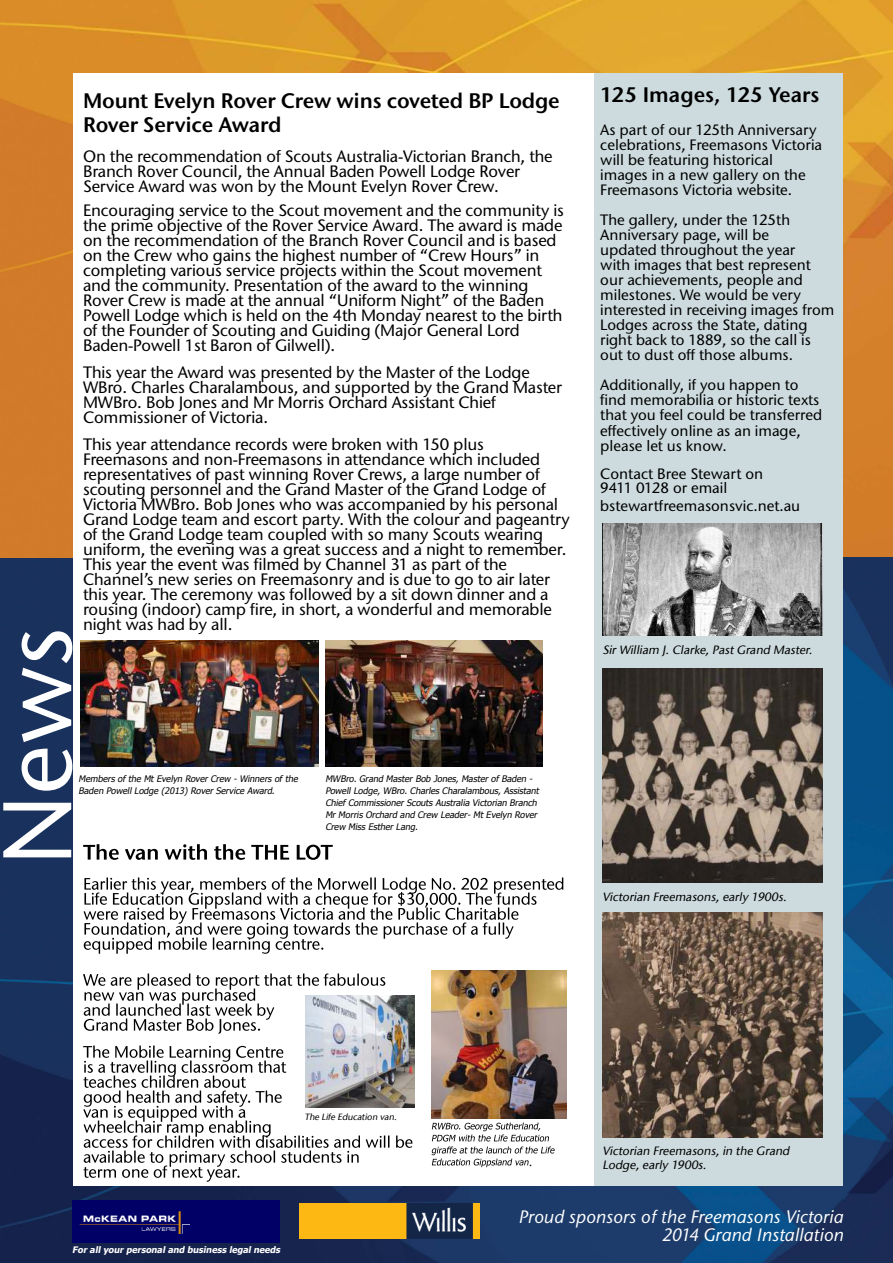
<style>
.page{position:relative;width:893px;height:1263px;background:#fff}
.page>*{position:absolute;margin:0;border:0;box-sizing:border-box;transform-origin:0 0}
.t1{font:500 97.05px "Stone Sans ITC Std";color:#fff}
.t2{font:600 21px/24px "Stone Sans ITC Std";letter-spacing:-.01em;color:#000}
.t3{font:italic 500 18px/18px "Stone Sans ITC Std";color:#fff;text-align:right}
.t4{font:500 16.5px/15px "Stone Sans ITC Std";letter-spacing:-.01em;color:#000}
.t5{font:500 15px/15px "Stone Sans ITC Std";color:#000}
.t6{font:italic 500 12px/14.4px "Stone Sans ITC";letter-spacing:-.005em;color:#000}
.t7{font:italic 9px/12px "Tahoma";color:#000}
.t8{font:italic 700 9px "Tahoma";color:#fff}
.t9{font:italic 500 9px "Stone Sans ITC";color:#000}
</style>
<div class="page">
<div style="left:595px;top:41px;width:249px;height:1166px;background:#cddbde"></div>
<img style="left:72px;top:1186px;width:772px;height:77px">
<img style="left:72px;top:0;width:772px;height:72px">
<img style="left:844px;top:0;width:49px;height:557px">
<img style="left:0;top:0;width:72px;height:558px">
<img style="left:844px;top:557px;width:49px;height:706px">
<img style="left:0;top:558px;width:72px;height:705px">
<img style="left:72px;top:1201px;width:208px;height:41px">
<img style="left:602px;top:523px;width:220px;height:113px">
<img style="left:602px;top:668px;width:220px;height:214px">
<img style="left:602px;top:912px;width:220px;height:225px">
<img style="left:80px;top:641px;width:239px;height:125px">
<img style="left:432px;top:970px;width:135px;height:148px">
<img style="left:306px;top:996px;width:109px;height:111px">
<img style="left:325px;top:641px;width:218px;height:125px">
<svg style="left:83px;top:1045px;width:329px;height:137px"></svg>
<svg style="left:83px;top:973px;width:302px;height:61px"></svg>
<svg style="left:84px;top:877px;width:479px;height:77px"></svg>
<svg style="left:83px;top:844px;width:250px;height:16px"></svg>
<img style="left:299px;top:1204px;width:180px;height:35px">
<svg style="left:432px;top:1122px;width:123px;height:45px"></svg>
<p class="t2" style="left:83px;top:91px;width:478px">Mount Evelyn Rover Crew wins coveted BP Lodge<br>Rover Service Award</p>
<p class="t4" style="left:83px;top:150px;width:471px">On the recommendation of Scouts Australia-Victorian Branch, the<br>Branch Rover Council, the Annual Baden Powell Lodge Rover<br>Service Award was won by the Mount Evelyn Rover Crew.</p>
<p class="t4" style="left:83px;top:204px;width:482px">Encouraging service to the Scout movement and the community is the prime objective of the Rover Service Award. The award is made on the recommendation of the Branch Rover Council and is based on the Crew who gains the highest number of “Crew Hours” in completing various service projects within the Scout movement and the community. Presentation of the award to the winning Rover Crew is made at the annual “Uniform Night” of the Baden Powell Lodge which is held on the 4th Monday nearest to the birth of the Founder of Scouting and Guiding (Major General Lord Baden-Powell 1st Baron of Gilwell).</p>
<p class="t4" style="left:83px;top:366px;width:480px">This year the Award was presented by the Master of the Lodge WBro. Charles Charalambous, and supported by the Grand Master MWBro. Bob Jones and Mr Morris Orchard Assistant Chief Commissioner of Victoria.</p>
<p class="t4" style="left:83px;top:438px;width:488px">This year attendance records were broken with 150 plus Freemasons and non-Freemasons in attendance which included representatives of past winning Rover Crews, a large number of scouting personnel and the Grand Master of the Grand Lodge of Victoria MWBro. Bob Jones who was accompanied by his personal Grand Lodge team and escort party. With the colour and pageantry of the Grand Lodge team coupled with so many Scouts wearing uniform, the evening was a great success and a night to remember.<br>This year the event was filmed by Channel 31 as part of the Channel’s new series on Freemasonry and is due to go to air later this year. The ceremony was followed by a sit down dinner and a rousing (indoor) camp fire, in short, a wonderful and memorable night was had by all.</p>
<h1 class="t1" style="left:-3px;top:865px;width:240px;rotate:-90deg">News</h1>
<p class="t7" style="left:79px;top:774px;width:222px">Members of the Mt Evelyn Rover Crew - Winners of the<br>Baden Powell Lodge (2013) Rover Service Award.</p>
<p class="t7" style="left:325px;top:774px;width:217px">MWBro. Grand Master Bob Jones, Master of Baden - Powell Lodge, WBro. Charles Charalambous, Assistant Chief Commissioner Scouts Australia Victorian Branch Mr Morris Orchard and Crew Leader- Mt Evelyn Rover</p>
<p class="t7" style="left:325px;top:822px;width:96px">Crew Miss Esther Lang.</p>
<p class="t2" style="left:600px;top:84px;width:221px">125 Images, 125 Years</p>
<p class="t5" style="left:600px;top:124px;width:223px">As part of our 125th Anniversary celebrations, Freemasons Victoria will be featuring historical images in a new gallery on the<br>Freemasons Victoria website.</p>
<p class="t5" style="left:600px;top:214px;width:236px">The gallery, under the 125th<br>Anniversary page, will be<br>updated throughout the year<br>with images that best represent our achievements, people and milestones. We would be very interested in receiving images from<br>Lodges across the State, dating right back to 1889, so the call is out to dust off those albums.</p>
<p class="t5" style="left:600px;top:379px;width:223px">Additionally, if you happen to find memorabilia or historic texts that you feel could be transferred effectively online as an image, please let us know.</p>
<p class="t5" style="left:600px;top:468px;width:164px;line-height:13.5px">Contact Bree Stewart on<br>9411 0128 or email</p>
<p class="t5" style="left:600px;top:499px;width:202px">bstewartfreemasonsvic.net.au</p>
<p class="t6" style="left:602px;top:643px;width:214px">Sir William J. Clarke, Past Grand Master.</p>
<p class="t6" style="left:602px;top:891px;width:188px">Victorian Freemasons, early 1900s.</p>
<p class="t9" style="left:304px;top:1113px;width:96px">The Life Education van.</p>
<p class="t6" style="left:529px;top:1155px;width:7px">.</p>
<p class="t6" style="left:602px;top:1145px;width:191px">Victorian Freemasons, in the Grand<br>Lodge, early 1900s.</p>
<p class="t8" style="left:72px;top:1246px;width:211px">For all your personal and business legal needs</p>
<p class="t3" style="left:519px;top:1209px;width:327px">Proud sponsors of the Freemasons Victoria<br>2014 Grand Installation</p>
</div>
